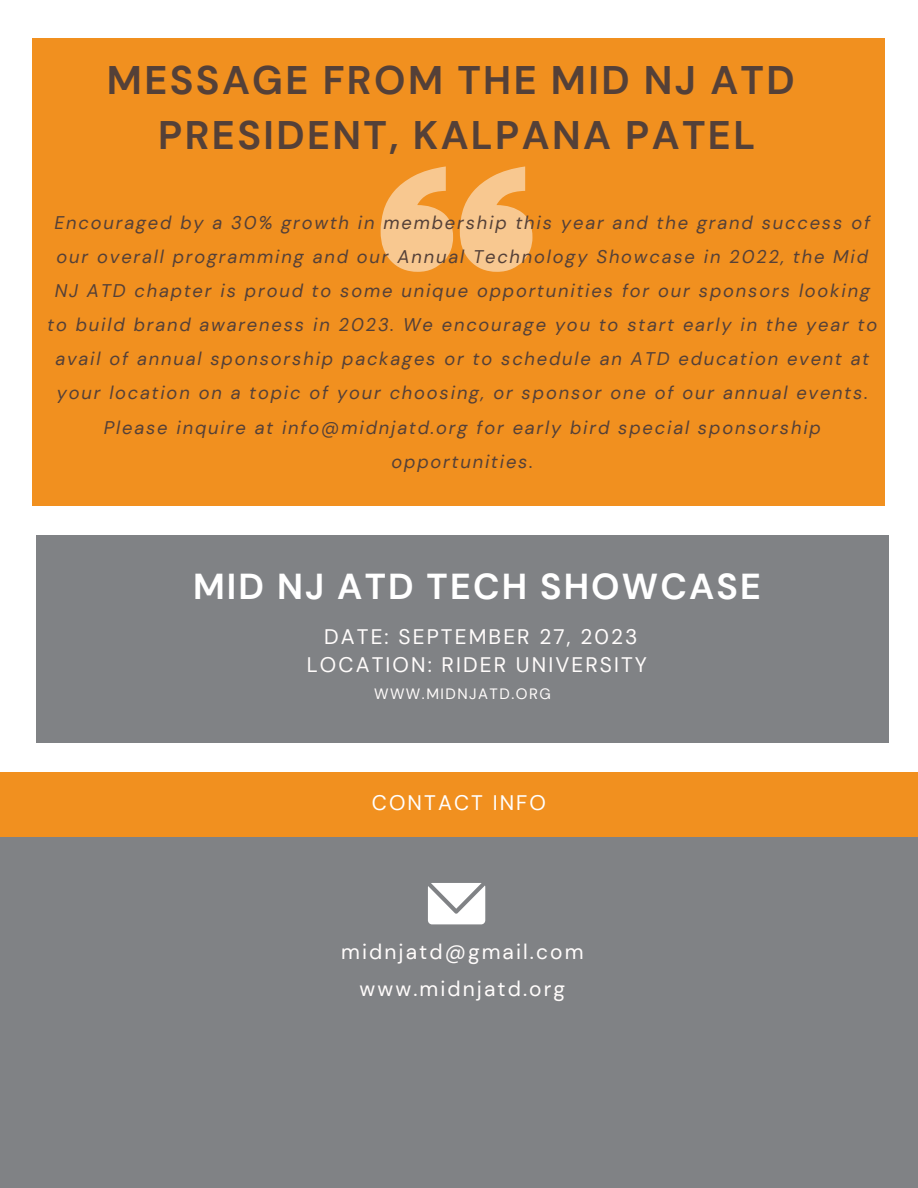
<style>
.page{position:relative;width:918px;height:1188px;background:#fff}
.page>*{position:absolute;margin:0;border:0;box-sizing:border-box;transform-origin:0 0}
.t1{font:700 39.75px "DM Sans";letter-spacing:.06em;color:#544038}
.t2{font:700 36px "DM Sans";letter-spacing:.06em;color:#fff}
.t3{font:21px "DM Sans";letter-spacing:.1em;color:#fffcfb}
.t4{font:21px "DM Sans";letter-spacing:.1em;color:#fff}
.t5{font:italic 18.3px/34px "DM Sans";letter-spacing:.1em;color:#544038;text-align:center}
.t6{font:15px "DM Sans";letter-spacing:.1em;color:#fffcfb}
</style>
<div class="page">
<div style="left:33px;top:38px;width:852px;height:468px;background:#f1901f"></div>
<div style="left:36px;top:535px;width:852px;height:207px;background:#808285"></div>
<svg style="left:381px;top:166px;width:151px;height:106px"></svg>
<div style="left:0;top:805px;width:918px;height:383px;background:#808285"></div>
<div style="left:0;top:773px;width:918px;height:64px;background:#f1901f"></div>
<svg style="left:428px;top:883px;width:57px;height:41px;background:#ededed"></svg>
<p class="t1" style="left:107px;top:55px;width:689px">MESSAGE FROM THE MID NJ ATD</p>
<p class="t1" style="left:158px;top:110px;width:598px">PRESIDENT, KALPANA PATEL</p>
<p class="t5" style="left:48px;top:206px;width:831px">Encouraged by a 30% growth in membership this year and the grand success of our overall programming and our Annual Technology Showcase in 2022, the Mid NJ ATD chapter is proud to some unique opportunities for our sponsors looking to build brand awareness in 2023. We encourage you to start early in the year to avail of annual sponsorship packages or to schedule an ATD education event at your location on a topic of your choosing, or sponsor one of our annual events.<br>Please inquire at info@midnjatd.org for early bird special sponsorship opportunities.</p>
<p class="t2" style="left:193px;top:563px;width:569px">MID NJ ATD TECH SHOWCASE</p>
<p class="t3" style="left:324px;top:623px;width:315px">DATE: SEPTEMBER 27, 2023</p>
<p class="t3" style="left:307px;top:651px;width:342px">LOCATION: RIDER UNIVERSITY</p>
<p class="t6" style="left:374px;top:684px;width:178px">WWW.MIDNJATD.ORG</p>
<p class="t4" style="left:372px;top:789px;width:176px">CONTACT INFO</p>
<p class="t3" style="left:341px;top:939px;width:244px">midnjatd@gmail.com</p>
<p class="t3" style="left:360px;top:975px;width:207px">www.midnjatd.org</p>
</div>
